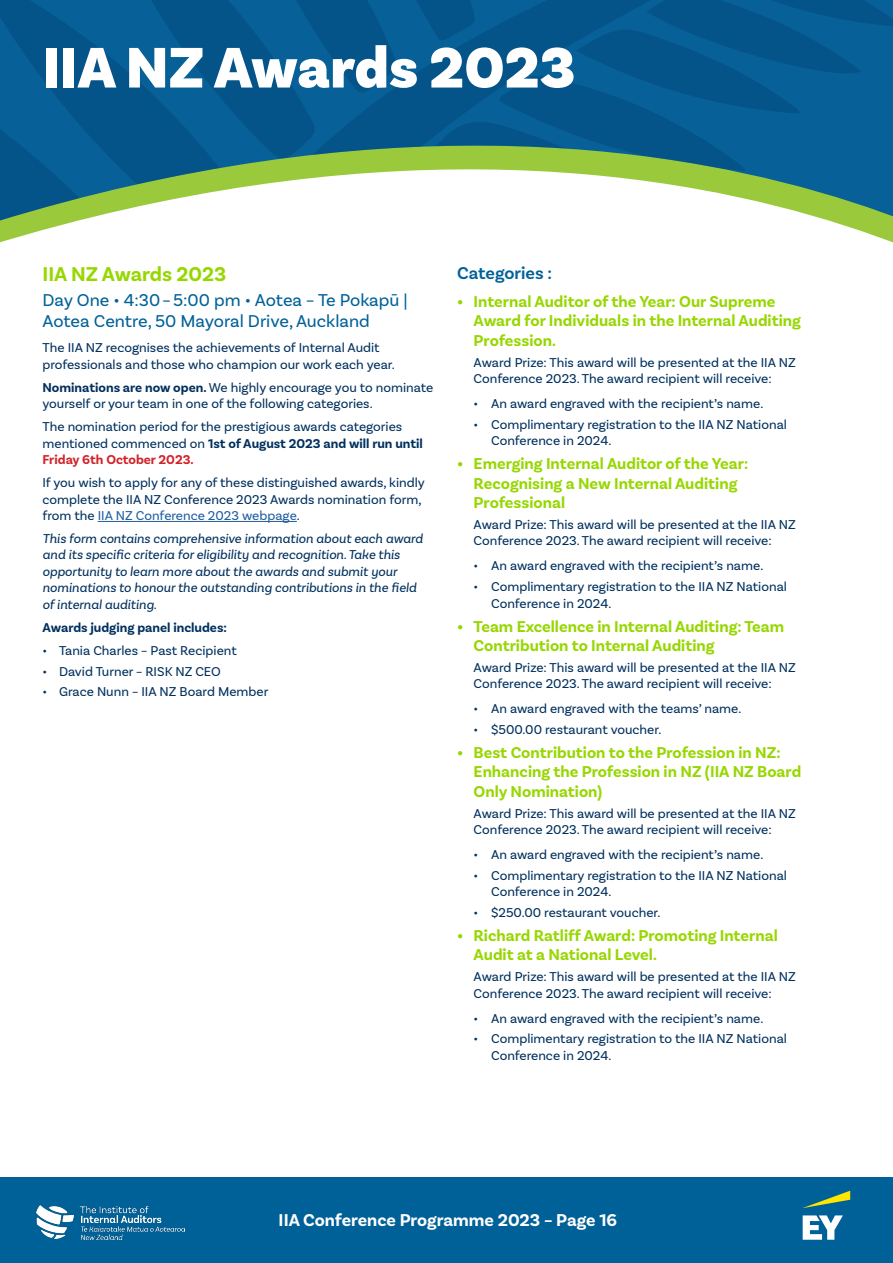
<style>
.page{position:relative;width:893px;height:1263px;background:#fff}
.page>*{position:absolute;margin:0;border:0;box-sizing:border-box;transform-origin:0 0}
.t1{font:900 60px "Basic Sans";color:#fff}
.t2{font:700 21px "Basic Sans";color:#97d700}
.t3{font:18px/21px "Basic Sans";color:#006198}
.t4{font:700 18px "Basic Sans";color:#fff}
.t5{font:600 18px "Basic Sans";color:#006198}
.t6{font:700 16.5px/19.5px "Basic Sans";color:#97d700}
.t7{font:13.5px/16.5px "Basic Sans";color:#00305e}
.t8{font:italic 13.5px/16.5px "Basic Sans";color:#00305e}
.t9{font:700 13.5px "Basic Sans";color:#00305e}
.s1{font-weight:700}
.s2{font-weight:700;color:#d2232a}
.s3{color:#215e9e}
</style>
<div class="page">
<div style="left:0;top:1178px;width:893px;height:85px;background:#006198"></div>
<img style="left:37px;top:1206px;width:147px;height:33px">
<svg style="left:803px;top:1215px;width:40px;height:25px"></svg>
<svg style="left:803px;top:1191px;width:47px;height:17px"></svg>
<svg style="left:0;top:220px;width:893px;height:23px"></svg>
<svg style="left:0;top:0;width:893px;height:220px;background:#347a95"></svg>
<hr style="left:98px;top:521px;width:199px;height:1px;background:#215e9e">
<h1 class="t1" style="left:43px;top:31px;width:534px">IIA NZ Awards 2023</h1>
<h2 class="t2" style="left:43px;top:261px;width:185px">IIA NZ Awards 2023</h2>
<h3 class="t3" style="left:43px;top:290px;width:367px">Day One • 4:30–5:00 pm • Aotea – Te Pokapū |<br>Aotea Centre, 50 Mayoral Drive, Auckland</h3>
<p class="t7" style="left:43px;top:340px;width:354px">The IIA NZ recognises the achievements of Internal Audit professionals and those who champion our work each year.</p>
<p class="t7" style="left:43px;top:379px;width:392px"><span class="s1">Nominations are now open.</span> We highly encourage you to nominate yourself or your team in one of the following categories.</p>
<p class="t7" style="left:43px;top:418px;width:382px">The nomination period for the prestigious awards categories mentioned commenced on <span class="s1">1st of August 2023 and will run until<br></span><span class="s2">Friday 6th October 2023.</span></p>
<p class="t7" style="left:43px;top:474px;width:384px">If you wish to apply for any of these distinguished awards, kindly complete the IIA NZ Conference 2023 Awards nomination form, from the <span class="s3">IIA NZ Conference 2023 webpage</span>.</p>
<p class="t8" style="left:43px;top:530px;width:382px">This form contains comprehensive information about each award and its specific criteria for eligibility and recognition. Take this opportunity to learn more about the awards and submit your nominations to honour the outstanding contributions in the field of internal auditing.</p>
<p class="t9" style="left:43px;top:619px;width:186px">Awards judging panel includes:</p>
<p class="t7" style="left:43px;top:642px;width:196px">• Tania Charles – Past Recipient</p>
<p class="t7" style="left:43px;top:663px;width:180px">• David Turner – RISK NZ CEO</p>
<p class="t7" style="left:43px;top:683px;width:227px">• Grace Nunn – IIA NZ Board Member</p>
<h3 class="t5" style="left:457px;top:262px;width:96px">Categories :</h3>
<p class="t6" style="left:474px;top:292px;width:329px;text-indent:-16px">• Internal Auditor of the Year: Our Supreme<br>Award for Individuals in the Internal Auditing<br>Profession.</p>
<p class="t7" style="left:474px;top:354px;width:324px">Award Prize: This award will be presented at the IIA NZ<br>Conference 2023. The award recipient will receive:</p>
<p class="t7" style="left:474px;top:395px;width:291px">• An award engraved with the recipient’s name.</p>
<p class="t7" style="left:491px;top:416px;width:297px;text-indent:-18px">• Complimentary registration to the IIA NZ National<br>Conference in 2024.</p>
<p class="t6" style="left:474px;top:454px;width:276px;text-indent:-16px">• Emerging Internal Auditor of the Year:<br>Recognising a New Internal Auditing<br>Professional</p>
<p class="t7" style="left:474px;top:516px;width:324px">Award Prize: This award will be presented at the IIA NZ<br>Conference 2023. The award recipient will receive:</p>
<p class="t7" style="left:474px;top:558px;width:291px">• An award engraved with the recipient’s name.</p>
<p class="t7" style="left:491px;top:578px;width:297px;text-indent:-18px">• Complimentary registration to the IIA NZ National<br>Conference in 2024.</p>
<p class="t6" style="left:474px;top:616px;width:312px;text-indent:-16px">• Team Excellence in Internal Auditing: Team<br>Contribution to Internal Auditing</p>
<p class="t7" style="left:474px;top:659px;width:324px">Award Prize: This award will be presented at the IIA NZ<br>Conference 2023. The award recipient will receive:</p>
<p class="t7" style="left:474px;top:700px;width:269px">• An award engraved with the teams’ name.</p>
<p class="t7" style="left:474px;top:721px;width:189px">• $500.00 restaurant voucher.</p>
<p class="t6" style="left:474px;top:743px;width:329px;text-indent:-16px">• Best Contribution to the Profession in NZ:<br>Enhancing the Profession in NZ (IIA NZ Board<br>Only Nomination)</p>
<p class="t7" style="left:474px;top:805px;width:324px">Award Prize: This award will be presented at the IIA NZ<br>Conference 2023. The award recipient will receive:</p>
<p class="t7" style="left:474px;top:846px;width:291px">• An award engraved with the recipient’s name.</p>
<p class="t7" style="left:491px;top:867px;width:297px;text-indent:-18px">• Complimentary registration to the IIA NZ National<br>Conference in 2024.</p>
<p class="t7" style="left:474px;top:904px;width:188px">• $250.00 restaurant voucher.</p>
<p class="t6" style="left:474px;top:926px;width:306px;text-indent:-16px">• Richard Ratliff Award: Promoting Internal<br>Audit at a National Level.</p>
<p class="t7" style="left:474px;top:968px;width:324px">Award Prize: This award will be presented at the IIA NZ<br>Conference 2023. The award recipient will receive:</p>
<p class="t7" style="left:474px;top:1010px;width:291px">• An award engraved with the recipient’s name.</p>
<p class="t7" style="left:491px;top:1030px;width:297px;text-indent:-18px">• Complimentary registration to the IIA NZ National<br>Conference in 2024.</p>
<h3 class="t4" style="left:279px;top:1208px;width:340px">IIA Conference Programme 2023 – Page 16</h3>
</div>
